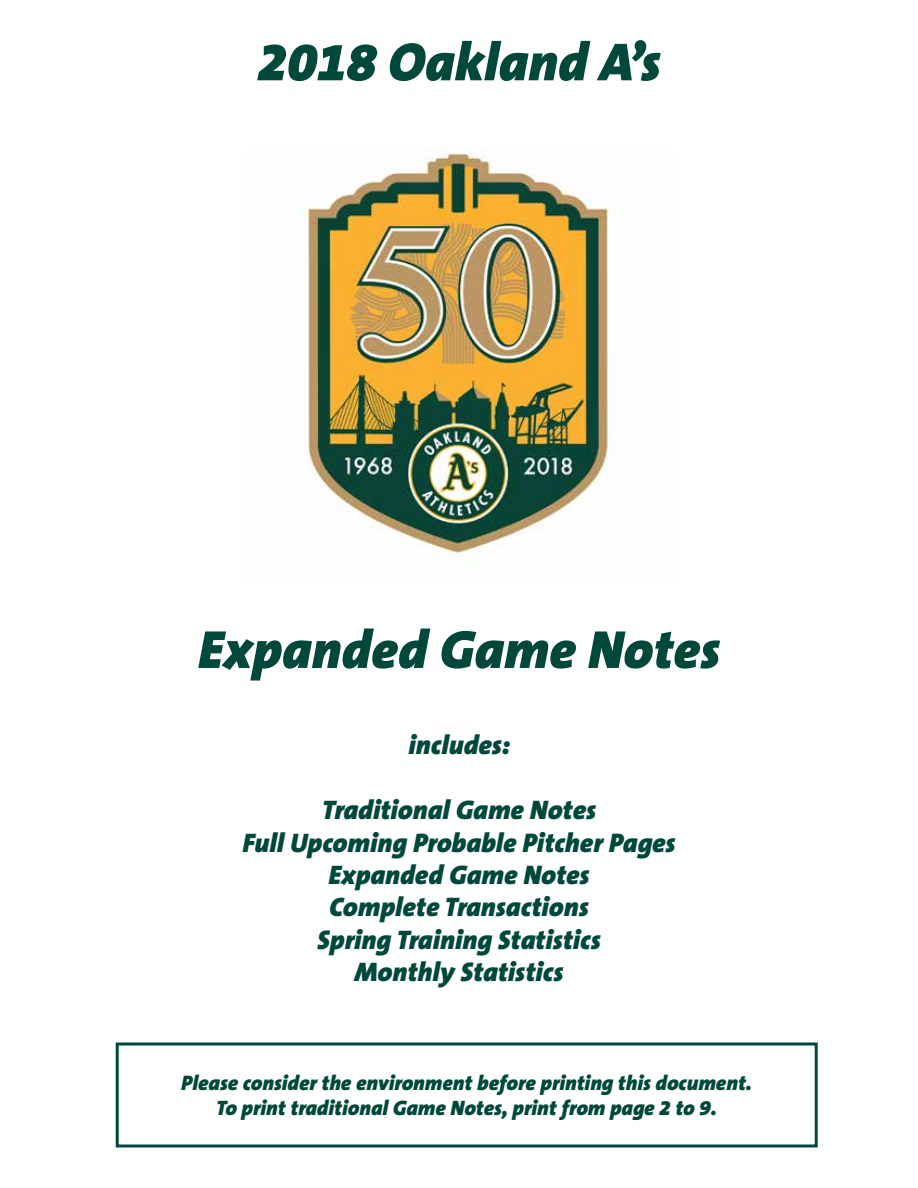
<style>
.page{position:relative;width:918px;height:1188px;background:#fff}
.page>*{position:absolute;margin:0;border:0;box-sizing:border-box;transform-origin:0 0}
.t1{font:italic 900 54px "The Sans B W9";color:#00483a}
.t2{font:italic 900 27px/32.4px "The Sans B W9";color:#00483a;text-align:center}
.t3{font:italic 900 21px/25.2px "The Sans B W9";color:#00483a;text-align:center}
</style>
<div class="page">
<img style="left:297px;top:151px;width:318px;height:412px">
<div style="left:116px;top:1042px;width:702px;height:106px;border:3px solid #00483a"></div>
<h1 class="t1" style="left:257px;top:26px;width:405px">2018 Oakland A’s</h1>
<h1 class="t1" style="left:198px;top:614px;width:524px">Expanded Game Notes</h1>
<p class="t2" style="left:409px;top:729px;width:103px">includes:</p>
<p class="t2" style="left:242px;top:794px;width:435px">Traditional Game Notes<br>Full Upcoming Probable Pitcher Pages<br>Expanded Game Notes<br>Complete Transactions<br>Spring Training Statistics<br>Monthly Statistics</p>
<p class="t3" style="left:181px;top:1070px;width:572px">Please consider the environment before printing this document.<br>To print traditional Game Notes, print from page 2 to 9.</p>
</div>
